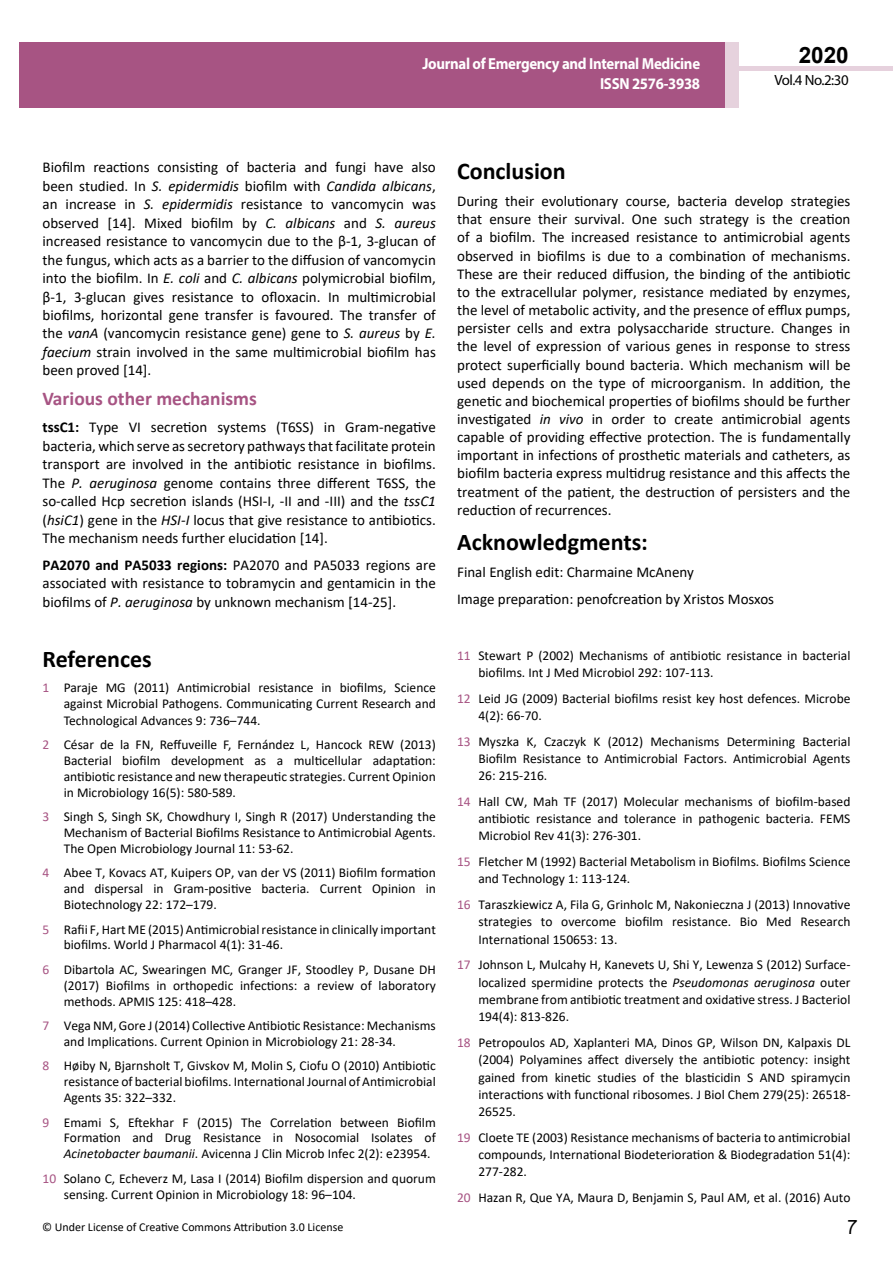
<style>
.page{position:relative;width:893px;height:1263px;background:#fff}
.page>*{position:absolute;margin:0;border:0;box-sizing:border-box;transform-origin:0 0}
.t1{font:25.5px "Tunga";color:#000}
.t2{font:700 24px "Calibri";color:#000}
.t3{font:700 22.5px "Arial";color:#000}
.t4{font:700 19.5px "Calibri";color:#a75483}
.t5{font:700 16.05px/19.2px "Myriad Pro";letter-spacing:-.02em;color:#fff;text-align:right;scale:.93 1}
.t6{font:15px/18.5px "Calibri";color:#000;text-align:justify}
.t7{font:14.85px "Myriad Pro";letter-spacing:-.03em;color:#000}
.t8{font:13.5px/17.2px "Calibri";color:#000;text-align:justify}
.t9{font:12px "Calibri";color:#000}
.s1{font-style:italic}
.s2{font-weight:700}
.s3{color:#a75483}
</style>
<div class="page">
<div style="left:722px;top:66px;width:171px;height:5px;background:#e6d1dd"></div>
<div style="left:723px;top:42px;width:15px;height:66px;background:#e6d2dd"></div>
<div style="left:19px;top:42px;width:706px;height:66px;background:#a75483"></div>
<p class="t5" style="left:422px;top:54px;width:300px">Journal of Emergency and Internal Medicine<br>ISSN 2576-3938</p>
<h3 class="t3" style="left:799px;top:39px;width:52px">2020</h3>
<p class="t7" style="left:774px;top:71px;width:76px">Vol.4 No.2:30</p>
<p class="t6" style="left:43px;top:158px;width:395px">Biofilm reactions consisting of bacteria and fungi have also been studied. In <span class="s1">S. epidermidis</span> biofilm with <span class="s1">Candida albicans</span>, an increase in <span class="s1">S. epidermidis</span> resistance to vancomycin was observed [14]. Mixed biofilm by <span class="s1">C. albicans</span> and <span class="s1">S. aureus </span>increased resistance to vancomycin due to the β-1, 3-glucan of the fungus, which acts as a barrier to the diffusion of vancomycin into the biofilm. In <span class="s1">E. coli</span> and <span class="s1">C. albicans</span> polymicrobial biofilm, β-1, 3-glucan gives resistance to ofloxacin. In multimicrobial biofilms, horizontal gene transfer is favoured. The transfer of the <span class="s1">vanA</span> (vancomycin resistance gene) gene to <span class="s1">S. aureus</span> by <span class="s1">E. faecium</span> strain involved in the same multimicrobial biofilm has been proved [14].</p>
<h3 class="t4" style="left:43px;top:385px;width:216px">Various other mechanisms</h3>
<p class="t6" style="left:43px;top:418px;width:395px"><span class="s2">tssC1:</span> Type VI secretion systems (T6SS) in Gram-negative bacteria, which serve as secretory pathways that facilitate protein transport are involved in the antibiotic resistance in biofilms.<br>The <span class="s1">P. aeruginosa</span> genome contains three different T6SS, the so-called Hcp secretion islands (HSI-I, -II and -III) and the <span class="s1">tssC1 </span>(<span class="s1">hsiC1</span>) gene in the <span class="s1">HSI-I</span> locus that give resistance to antibiotics.<br>The mechanism needs further elucidation [14].</p>
<p class="t6" style="left:43px;top:555px;width:395px"><span class="s2">PA2070 and PA5033 regions:</span> PA2070 and PA5033 regions are associated with resistance to tobramycin and gentamicin in the biofilms of <span class="s1">P. aeruginosa</span> by unknown mechanism [14-25].</p>
<h2 class="t2" style="left:43px;top:642px;width:111px">References</h2>
<p class="t8" style="left:64px;top:679px;width:374px;line-height:16.2px;text-indent:-21px"><span class="s3">1</span> Paraje MG (2011) Antimicrobial resistance in biofilms, Science against Microbial Pathogens. Communicating Current Research and Technological Advances 9: 736–744.</p>
<p class="t8" style="left:64px;top:736px;width:374px;line-height:15.9px;text-indent:-21px"><span class="s3">2</span> César de la FN, Reffuveille F, Fernández L, Hancock REW (2013)<br>Bacterial biofilm development as a multicellular adaptation: antibiotic resistance and new therapeutic strategies. Current Opinion in Microbiology 16(5): 580-589.</p>
<p class="t8" style="left:64px;top:808px;width:374px;line-height:15.9px;text-indent:-21px"><span class="s3">3</span> Singh S, Singh SK, Chowdhury I, Singh R (2017) Understanding the Mechanism of Bacterial Biofilms Resistance to Antimicrobial Agents.<br>The Open Microbiology Journal 11: 53-62.</p>
<p class="t8" style="left:64px;top:864px;width:374px;line-height:15.9px;text-indent:-21px"><span class="s3">4</span> Abee T, Kovacs AT, Kuipers OP, van der VS (2011) Biofilm formation and dispersal in Gram-positive bacteria. Current Opinion in Biotechnology 22: 172–179.</p>
<p class="t8" style="left:64px;top:921px;width:374px;line-height:15.9px;text-indent:-21px"><span class="s3">5</span> Rafii F, Hart ME (2015) Antimicrobial resistance in clinically important biofilms. World J Pharmacol 4(1): 31-46.</p>
<p class="t8" style="left:64px;top:961px;width:374px;line-height:15.9px;text-indent:-21px"><span class="s3">6</span> Dibartola AC, Swearingen MC, Granger JF, Stoodley P, Dusane DH (2017) Biofilms in orthopedic infections: a review of laboratory methods. APMIS 125: 418–428.</p>
<p class="t8" style="left:64px;top:1017px;width:374px;line-height:15.9px;text-indent:-21px"><span class="s3">7</span> Vega NM, Gore J (2014) Collective Antibiotic Resistance: Mechanisms and Implications. Current Opinion in Microbiology 21: 28-34.</p>
<p class="t8" style="left:64px;top:1057px;width:374px;line-height:15.9px;text-indent:-21px"><span class="s3">8</span> Høiby N, Bjarnsholt T, Givskov M, Molin S, Ciofu O (2010) Antibiotic resistance of bacterial biofilms. International Journal of Antimicrobial Agents 35: 322–332.</p>
<p class="t8" style="left:64px;top:1114px;width:374px;line-height:15.9px;text-indent:-21px"><span class="s3">9</span> Emami S, Eftekhar F (2015) The Correlation between Biofilm Formation and Drug Resistance in Nosocomial Isolates of <span class="s1">Acinetobacter baumanii</span>. Avicenna J Clin Microb Infec 2(2): e23954.</p>
<p class="t8" style="left:64px;top:1170px;width:374px;line-height:15.9px;text-indent:-21px"><span class="s3">10</span> Solano C, Echeverz M, Lasa I (2014) Biofilm dispersion and quorum sensing. Current Opinion in Microbiology 18: 96–104.</p>
<h2 class="t2" style="left:457px;top:154px;width:110px">Conclusion</h2>
<p class="t6" style="left:457px;top:192px;width:395px">During their evolutionary course, bacteria develop strategies that ensure their survival. One such strategy is the creation of a biofilm. The increased resistance to antimicrobial agents observed in biofilms is due to a combination of mechanisms.<br>These are their reduced diffusion, the binding of the antibiotic to the extracellular polymer, resistance mediated by enzymes, the level of metabolic activity, and the presence of efflux pumps, persister cells and extra polysaccharide structure. Changes in the level of expression of various genes in response to stress protect superficially bound bacteria. Which mechanism will be used depends on the type of microorganism. In addition, the genetic and biochemical properties of biofilms should be further investigated <span class="s1">in vivo</span> in order to create antimicrobial agents capable of providing effective protection. The is fundamentally important in infections of prosthetic materials and catheters, as biofilm bacteria express multidrug resistance and this affects the treatment of the patient, the destruction of persisters and the reduction of recurrences.</p>
<h2 class="t2" style="left:457px;top:525px;width:192px">Acknowledgments:</h2>
<p class="t6" style="left:457px;top:558px;width:318px;line-height:27px">Final English edit: Charmaine McAneny<br>Image preparation: penofcreation by Xristos Mosxos</p>
<p class="t8" style="left:478px;top:646px;width:374px;text-indent:-21px"><span class="s3">11</span> Stewart P (2002) Mechanisms of antibiotic resistance in bacterial biofilms. Int J Med Microbiol 292: 107-113.</p>
<p class="t8" style="left:478px;top:689px;width:374px;text-indent:-21px"><span class="s3">12</span> Leid JG (2009) Bacterial biofilms resist key host defences. Microbe<br>4(2): 66-70.</p>
<p class="t8" style="left:478px;top:732px;width:374px;text-indent:-21px"><span class="s3">13</span> Myszka K, Czaczyk K (2012) Mechanisms Determining Bacterial Biofilm Resistance to Antimicrobial Factors. Antimicrobial Agents 26: 215-216.</p>
<p class="t8" style="left:478px;top:792px;width:374px;text-indent:-21px"><span class="s3">14</span> Hall CW, Mah TF (2017) Molecular mechanisms of biofilm-based antibiotic resistance and tolerance in pathogenic bacteria. FEMS Microbiol Rev 41(3): 276-301.</p>
<p class="t8" style="left:478px;top:853px;width:374px;text-indent:-21px"><span class="s3">15</span> Fletcher M (1992) Bacterial Metabolism in Biofilms. Biofilms Science and Technology 1: 113-124.</p>
<p class="t8" style="left:478px;top:896px;width:374px;text-indent:-21px"><span class="s3">16</span> Taraszkiewicz A, Fila G, Grinholc M, Nakonieczna J (2013) Innovative strategies to overcome biofilm resistance. Bio Med Research International 150653: 13.</p>
<p class="t8" style="left:478px;top:956px;width:374px;text-indent:-21px"><span class="s3">17</span> Johnson L, Mulcahy H, Kanevets U, Shi Y, Lewenza S (2012) Surface&shy;localized spermidine protects the <span class="s1">Pseudomonas aeruginosa</span> outer membrane from antibiotic treatment and oxidative stress. J Bacteriol 194(4): 813-826.</p>
<p class="t8" style="left:478px;top:1033px;width:374px;text-indent:-21px"><span class="s3">18</span> Petropoulos AD, Xaplanteri MA, Dinos GP, Wilson DN, Kalpaxis DL (2004) Polyamines affect diversely the antibiotic potency: insight gained from kinetic studies of the blasticidin S AND spiramycin interactions with functional ribosomes. J Biol Chem 279(25): 26518- 26525.</p>
<p class="t8" style="left:478px;top:1128px;width:374px;text-indent:-21px"><span class="s3">19</span> Cloete TE (2003) Resistance mechanisms of bacteria to antimicrobial compounds, International Biodeterioration &amp; Biodegradation 51(4):<br>277-282.</p>
<p class="t8" style="left:457px;top:1188px;width:395px"><span class="s3">20</span> Hazan R, Que YA, Maura D, Benjamin S, Paul AM, et al. (2016) Auto</p>
<p class="t9" style="left:42px;top:1219px;width:303px">© Under License of Creative Commons Attribution 3.0 License</p>
<h1 class="t1" style="left:847px;top:1210px;width:11px">7</h1>
</div>
